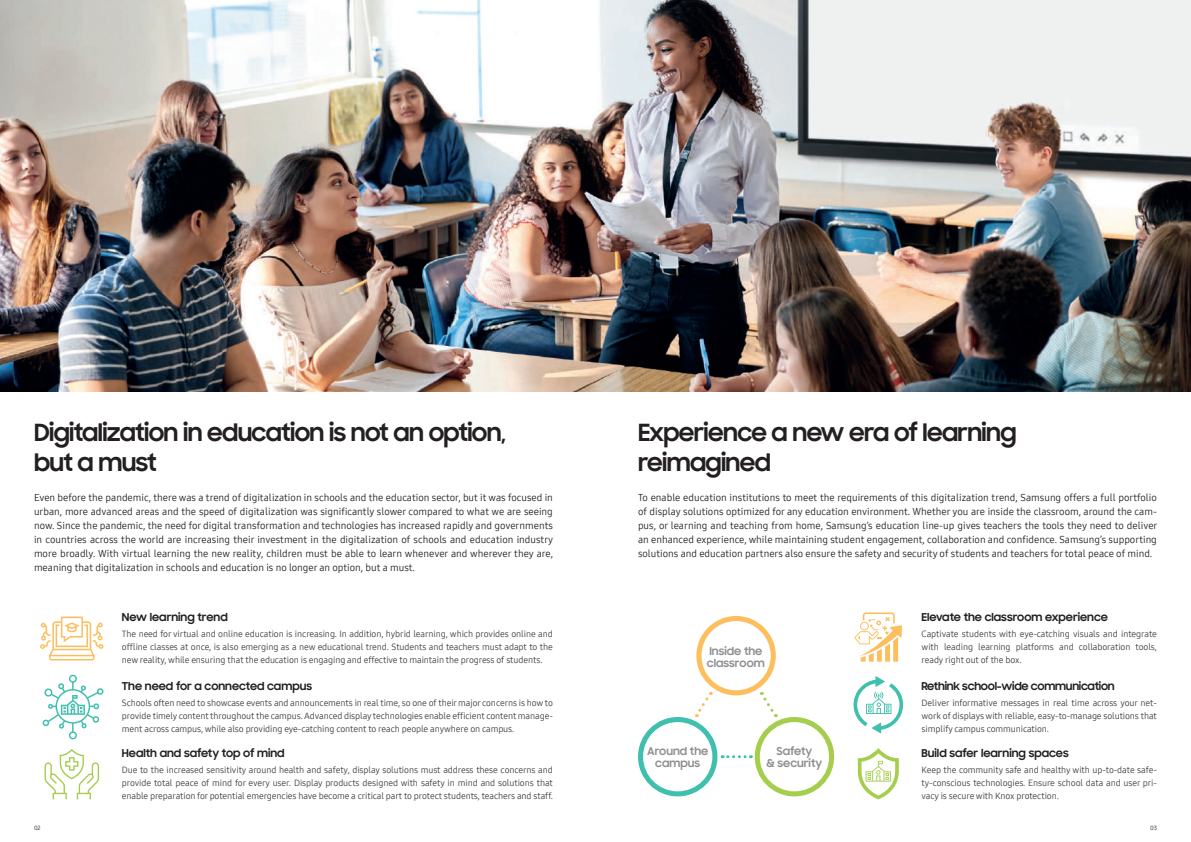
<style>
.page{position:relative;width:1191px;height:842px;background:#fff}
.page>*{position:absolute;margin:0;border:0;box-sizing:border-box;transform-origin:0 0}
.t1{font:700 24px/30px "Samsung Sharp Sans";letter-spacing:-.025em;color:#231f20}
.t2{font:700 11px "Samsung Sharp Sans";color:#231f20}
.t3{font:700 11px/12px "Samsung Sharp Sans";color:#8e9091;text-align:center}
.t4{font:700 11px "Samsung Sharp Sans";letter-spacing:-.02em;color:#231f20}
.t5{font:10px/14px "Samsung One 400";color:#231f20;text-align:justify}
.t6{font:9px/13px "Samsung One 400";letter-spacing:-.01em;color:#3e3e3f;text-align:justify}
.t7{font:6px "Samsung One 400";color:#231f20}
</style>
<div class="page">
<div style="left:638px;top:717px;width:79px;height:79px;background:#3fbfae;border-radius:50%"></div>
<div style="left:643px;top:722px;width:69px;height:69px;background:#fff;border-radius:50%"></div>
<svg style="left:754px;top:717px;width:80px;height:79px"></svg>
<div style="left:760px;top:722px;width:69px;height:69px;background:#fff;border-radius:50%"></div>
<svg style="left:696px;top:616px;width:80px;height:79px"></svg>
<div style="left:701px;top:621px;width:69px;height:69px;background:#fff;border-radius:50%"></div>
<svg style="left:854px;top:612px;width:48px;height:50px"></svg>
<svg style="left:45px;top:749px;width:54px;height:50px"></svg>
<svg style="left:858px;top:748px;width:40px;height:51px"></svg>
<svg style="left:40px;top:617px;width:63px;height:43px"></svg>
<svg style="left:853px;top:676px;width:50px;height:58px"></svg>
<img style="left:0;top:0;width:1191px;height:391px">
<svg style="left:695px;top:692px;width:16px;height:25px"></svg>
<svg style="left:760px;top:692px;width:17px;height:25px"></svg>
<svg style="left:722px;top:755px;width:29px;height:3px"></svg>
<svg style="left:42px;top:675px;width:62px;height:64px"></svg>
<h1 class="t1" style="left:34px;top:416px;width:473px">Digitalization in education is not an option, but a must</h1>
<h1 class="t1" style="left:638px;top:416px;width:380px">Experience a new era of learning reimagined</h1>
<p class="t5" style="left:34px;top:491px;width:521px">Even before the pandemic, there was a trend of digitalization in schools and the education sector, but it was focused in urban, more advanced areas and the speed of digitalization was significantly slower compared to what we are seeing now. Since the pandemic, the need for digital transformation and technologies has increased rapidly and governments in countries across the world are increasing their investment in the digitalization of schools and education industry more broadly. With virtual learning the new reality, children must be able to learn whenever and wherever they are, meaning that digitalization in schools and education is no longer an option, but a must.</p>
<p class="t5" style="left:638px;top:491px;width:521px">To enable education institutions to meet the requirements of this digitalization trend, Samsung offers a full portfolio of display solutions optimized for any education environment. Whether you are inside the classroom, around the cam&shy;pus, or learning and teaching from home, Samsung’s education line-up gives teachers the tools they need to deliver an enhanced experience, while maintaining student engagement, collaboration and confidence. Samsung’s supporting solutions and education partners also ensure the safety and security of students and teachers for total peace of mind.</p>
<p class="t2" style="left:122px;top:609px;width:107px">New learning trend</p>
<p class="t6" style="left:122px;top:628px;width:432px">The need for virtual and online education is increasing. In addition, hybrid learning, which provides online and offline classes at once, is also emerging as a new educational trend. Students and teachers must adapt to the new reality, while ensuring that the education is engaging and effective to maintain the progress of students.</p>
<p class="t2" style="left:122px;top:677px;width:192px">The need for a connected campus</p>
<p class="t6" style="left:122px;top:696px;width:432px">Schools often need to showcase events and announcements in real time, so one of their major concerns is how to provide timely content throughout the campus. Advanced display technologies enable efficient content manage&shy;ment across campus, while also providing eye-catching content to reach people anywhere on campus.</p>
<p class="t2" style="left:122px;top:745px;width:164px">Health and safety top of mind</p>
<p class="t6" style="left:122px;top:763px;width:432px">Due to the increased sensitivity around health and safety, display solutions must address these concerns and provide total peace of mind for every user. Display products designed with safety in mind and solutions that enable preparation for potential emergencies have become a critical part to protect students, teachers and staff.</p>
<p class="t3" style="left:707px;top:644px;width:59px;text-align:left">Inside the classroom</p>
<p class="t3" style="left:647px;top:745px;width:63px">Around the campus</p>
<p class="t3" style="left:766px;top:745px;width:57px">Safety<br>&amp; security</p>
<p class="t2" style="left:921px;top:609px;width:188px">Elevate the classroom experience</p>
<p class="t6" style="left:921px;top:628px;width:237px">Captivate students with eye-catching visuals and integrate with leading learning platforms and collaboration tools, ready right out of the box.</p>
<p class="t4" style="left:921px;top:677px;width:195px">Rethink school-wide communication</p>
<p class="t6" style="left:921px;top:696px;width:237px">Deliver informative messages in real time across your net&shy;work of displays with reliable, easy-to-manage solutions that simplify campus communication.</p>
<p class="t2" style="left:921px;top:745px;width:149px">Build safer learning spaces</p>
<p class="t6" style="left:921px;top:763px;width:237px">Keep the community safe and healthy with up-to-date safe&shy;ty-conscious technologies. Ensure school data and user pri&shy;vacy is secure with Knox protection.</p>
<p class="t7" style="left:34px;top:823px;width:8px">02</p>
<p class="t7" style="left:1150px;top:823px;width:8px">03</p>
</div>
